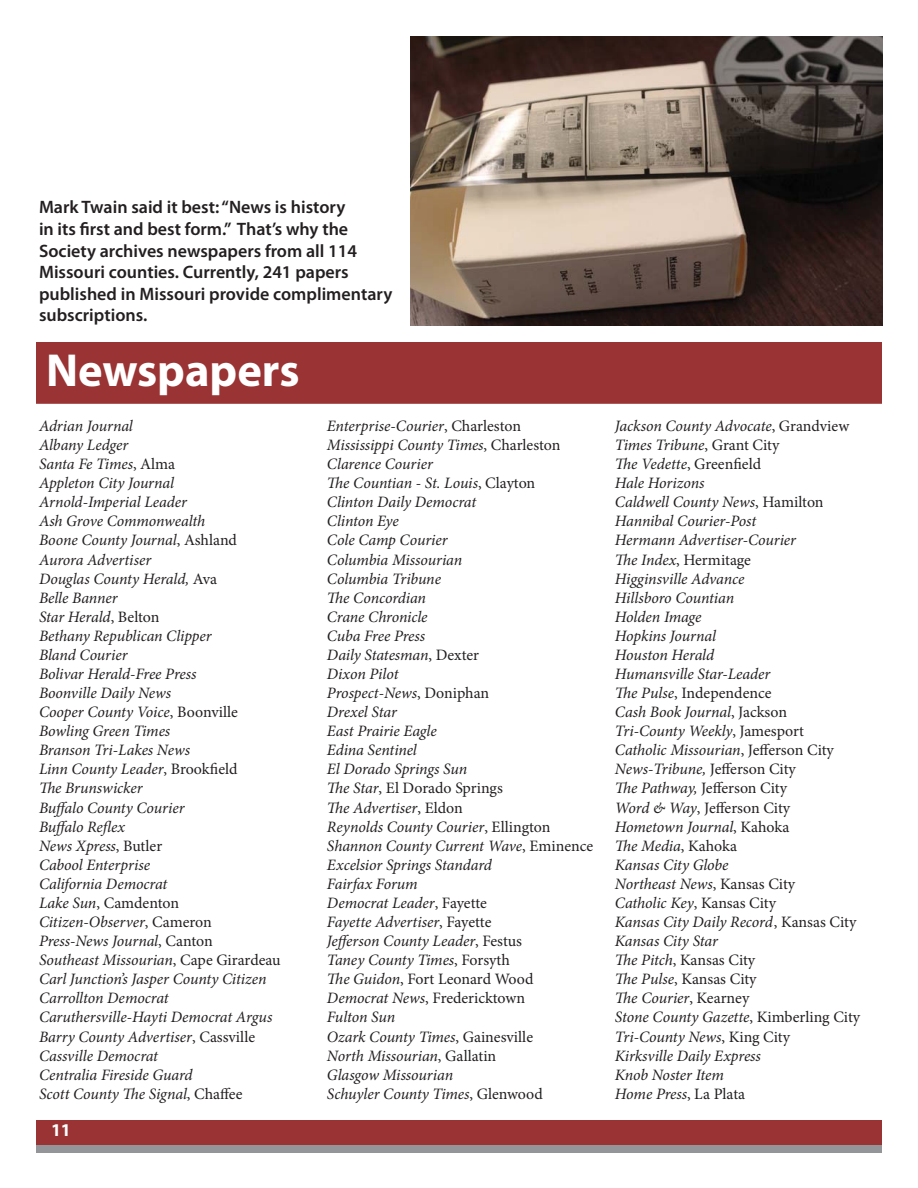
<style>
.page{position:relative;width:918px;height:1188px;background:#fff}
.page>*{position:absolute;margin:0;border:0;box-sizing:border-box;transform-origin:0 0}
.t1{font:700 46.5px "Myriad Pro";color:#fff}
.t2{font:600 18px/21.6px "Myriad Pro";color:#231f20}
.t3{font:700 18px "Myriad Pro";color:#fff}
.t4{font:italic 15.9px/19px "Minion Pro";letter-spacing:-.01em;color:#231f20}
.s1{font-style:normal}
</style>
<div class="page">
<div style="left:36px;top:1120px;width:846px;height:33px;background:#9a3333"></div>
<div style="left:36px;top:1145px;width:846px;height:8px;background:#939598"></div>
<img style="left:411px;top:36px;width:471px;height:289px">
<div style="left:37px;top:343px;width:844px;height:60px;background:#9a3333"></div>
<div style="left:36px;top:342px;width:846px;height:62px;border:2px solid #9a3333"></div>
<p class="t2" style="left:39px;top:198px;width:355px">Mark Twain said it best: “News is history<br>in its first and best form.” That’s why the Society archives newspapers from all 114<br>Missouri counties. Currently, 241 papers published in Missouri provide complimentary subscriptions.</p>
<h1 class="t1" style="left:46px;top:353px;width:255px">Newspapers</h1>
<p class="t4" style="left:39px;top:418px;width:243px">Adrian Journal<br>Albany Ledger<br>Santa Fe Times<span class="s1">, Alma<br></span>Appleton City Journal<br>Arnold-Imperial Leader<br>Ash Grove Commonwealth<br>Boone County Journal<span class="s1">, Ashland<br></span>Aurora Advertiser<br>Douglas County Herald, <span class="s1">Ava<br></span>Belle Banner<br>Star Herald<span class="s1">, Belton<br></span>Bethany Republican Clipper<br>Bland Courier<br>Bolivar Herald-Free Press<br>Boonville Daily News<br>Cooper County Voice<span class="s1">, Boonville<br></span>Bowling Green Times<br>Branson Tri-Lakes News<br>Linn County Leader<span class="s1">, Brookfield<br></span>The Brunswicker<br>Buffalo County Courier<br>Buffalo Reflex<br>News Xpress<span class="s1">, Butler<br></span>Cabool Enterprise<br>California Democrat<br>Lake Sun<span class="s1">, Camdenton<br></span>Citizen-Observer<span class="s1">, Cameron<br></span>Press-News Journal<span class="s1">, Canton<br></span>Southeast Missourian<span class="s1">, Cape Girardeau<br></span>Carl Junction’s Jasper County Citizen<br>Carrollton Democrat<br>Caruthersville-Hayti Democrat Argus<br>Barry County Advertiser<span class="s1">, Cassville<br></span>Cassville Democrat<br>Centralia Fireside Guard<br>Scott County The Signal<span class="s1">, Chaffee</span></p>
<p class="t4" style="left:327px;top:418px;width:268px">Enterprise-Courier<span class="s1">, Charleston<br></span>Mississippi County Times<span class="s1">, Charleston<br></span>Clarence Courier<br>The Countian - St. Louis<span class="s1">, Clayton<br></span>Clinton Daily Democrat<br>Clinton Eye<br>Cole Camp Courier<br>Columbia Missourian<br>Columbia Tribune<br>The Concordian<br>Crane Chronicle<br>Cuba Free Press<br>Daily Statesman<span class="s1">, Dexter<br></span>Dixon Pilot<br>Prospect-News<span class="s1">, Doniphan<br></span>Drexel Star<br>East Prairie Eagle<br>Edina Sentinel<br>El Dorado Springs Sun<br>The Star<span class="s1">, El Dorado Springs<br></span>The Advertiser<span class="s1">, Eldon<br></span>Reynolds County Courier<span class="s1">, Ellington<br></span>Shannon County Current Wave<span class="s1">, Eminence<br></span>Excelsior Springs Standard<br>Fairfax Forum<br>Democrat Leader<span class="s1">, Fayette<br></span>Fayette Advertiser<span class="s1">, Fayette<br></span>Jefferson County Leader<span class="s1">, Festus<br></span>Taney County Times<span class="s1">, Forsyth<br></span>The Guidon<span class="s1">, Fort Leonard Wood<br></span>Democrat News<span class="s1">, Fredericktown<br></span>Fulton Sun<br>Ozark County Times<span class="s1">, Gainesville<br></span>North Missourian<span class="s1">, Gallatin<br></span>Glasgow Missourian<br>Schuyler County Times<span class="s1">, Glenwood</span></p>
<p class="t4" style="left:615px;top:418px;width:247px">Jackson County Advocate<span class="s1">, Grandview<br></span>Times Tribune<span class="s1">, Grant City<br></span>The Vedette<span class="s1">, Greenfield<br></span>Hale Horizons<br>Caldwell County News<span class="s1">, Hamilton<br></span>Hannibal Courier-Post<br>Hermann Advertiser-Courier<br>The Index<span class="s1">, Hermitage<br></span>Higginsville Advance<br>Hillsboro Countian<br>Holden Image<br>Hopkins Journal<br>Houston Herald<br>Humansville Star-Leader<br>The Pulse<span class="s1">, Independence<br></span>Cash Book Journal<span class="s1">, Jackson<br></span>Tri-County Weekly<span class="s1">, Jamesport<br></span>Catholic Missourian<span class="s1">, Jefferson City<br></span>News-Tribune, <span class="s1">Jefferson City<br></span>The Pathway, <span class="s1">Jefferson City<br></span>Word &amp; Way<span class="s1">, Jefferson City<br></span>Hometown Journal<span class="s1">, Kahoka<br></span>The Media<span class="s1">, Kahoka<br></span>Kansas City Globe<br>Northeast News<span class="s1">, Kansas City<br></span>Catholic Key<span class="s1">, Kansas City<br></span>Kansas City Daily Record <span class="s1">, Kansas City<br></span>Kansas City Star<br>The Pitch<span class="s1">, Kansas City<br></span>The Pulse<span class="s1">, Kansas City<br></span>The Courier<span class="s1">, Kearney<br></span>Stone County Gazette<span class="s1">, Kimberling City<br></span>Tri-County News<span class="s1">, King City<br></span>Kirksville Daily Express<br>Knob Noster Item<br>Home Press<span class="s1">, La Plata</span></p>
<p class="t3" style="left:51px;top:1120px;width:21px">11</p>
</div>
